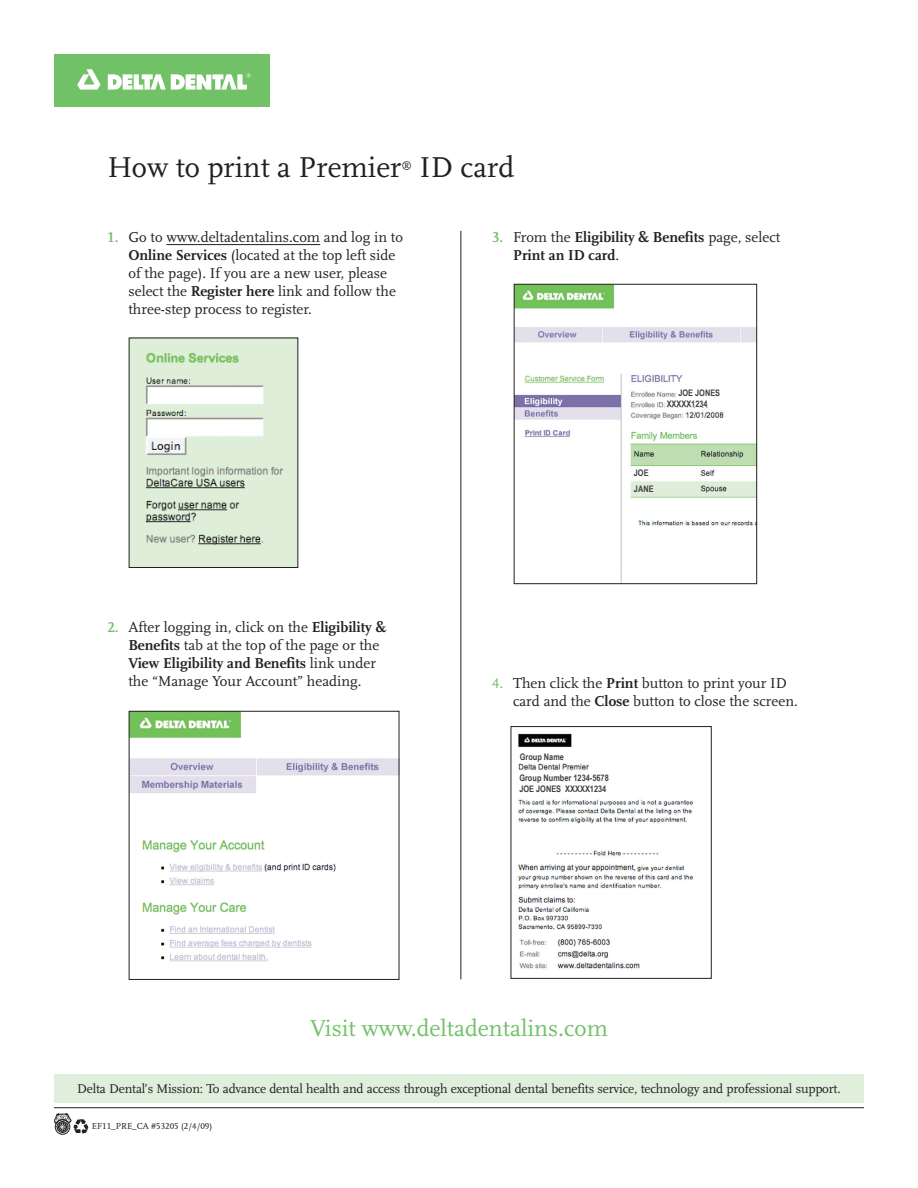
<style>
.page{position:relative;width:918px;height:1188px;background:#fff}
.page>*{position:absolute;margin:0;border:0;box-sizing:border-box;transform-origin:0 0}
.t1{font:30px "Scala LF";color:#231f20}
.t2{font:24px "Scala LF";color:#71c167}
.t3{font:15px/18px "Scala LF";color:#231f20}
.t4{font:700 15px/18px "Scala LF";color:#231f20}
.t5{font:13.2px "Scala LF";letter-spacing:-.015em;color:#231f20}
.t6{font:10.5px "Scala LF";color:#231f20}
.t7{font:700 9px "Arial Narrow";color:#3e3e3f}
.t8{font:9px "Scala LF";color:#231f20}
.s1{font-weight:700;color:#71c167}
.s2{font-weight:700}
.s3{color:#71c167}
.s4{font-weight:400}
</style>
<div class="page">
<div style="left:54px;top:54px;width:216px;height:53px;background:#71c167"></div>
<svg style="left:77px;top:69px;width:24px;height:21px"></svg>
<svg style="left:108px;top:73px;width:143px;height:17px"></svg>
<hr style="left:166px;top:244px;width:154px;height:1px;background:#231f20">
<div style="left:54px;top:1074px;width:810px;height:28px;background:#e0efdb"></div>
<hr style="left:54px;top:1107px;width:810px;height:1px;background:#231f20">
<svg style="left:54px;top:1113px;width:34px;height:21px"></svg>
<img style="left:131px;top:340px;width:165px;height:226px">
<img style="left:131px;top:713px;width:266px;height:249px">
<div style="left:129px;top:711px;width:270px;height:269px;border:1px solid #231f20"></div>
<hr style="left:460px;top:231px;width:1px;height:748px;background:#231f20">
<img style="left:518px;top:733px;width:176px;height:236px">
<div style="left:511px;top:726px;width:200px;height:253px;border:1px solid #231f20"></div>
<img style="left:516px;top:286px;width:239px;height:296px">
<div style="left:514px;top:284px;width:243px;height:300px;border:1px solid #231f20"></div>
<div style="left:516px;top:753px;width:10px;height:7px;background:#fff"></div>
<div style="left:516px;top:774px;width:10px;height:7px;background:#fff"></div>
<div style="left:516px;top:785px;width:10px;height:7px;background:#fff"></div>
<div style="left:519px;top:783px;width:123px;height:9px;background:#fff"></div>
<div style="left:519px;top:773px;width:123px;height:8px;background:#fff"></div>
<div style="left:520px;top:752px;width:122px;height:8px;background:#fff"></div>
<div style="left:634px;top:468px;width:60px;height:10px;background:#fff"></div>
<div style="left:634px;top:483px;width:60px;height:11px;background:#dfeed8"></div>
<div style="left:678px;top:388px;width:71px;height:10px;background:#fff"></div>
<div style="left:667px;top:398px;width:70px;height:9px;background:#fff"></div>
<p class="t1" style="left:107px;top:151px;width:296px">How to print a Premier</p>
<p class="t6" style="left:402px;top:159px;width:12px">®</p>
<p class="t1" style="left:420px;top:151px;width:96px">ID card</p>
<p class="t3" style="left:128px;top:229px;width:276px;text-indent:-21px"><span class="s1">1.</span> Go to www.deltadentalins.com and log in to <span class="s2">Online Services</span> (located at the top left side of the page). If you are a new user, please select the <span class="s2">Register here</span> link and follow the three-step process to register.</p>
<p class="t3" style="left:128px;top:619px;width:259px;text-indent:-21px"><span class="s1">2.</span> After logging in, click on the <span class="s2">Eligibility &amp; Benefits</span> tab at the top of the page or the <span class="s2">View Eligibility and Benefits</span> link under the “Manage Your Account” heading.</p>
<p class="t4" style="left:513px;top:228px;width:269px;text-indent:-21px"><span class="s3">3.</span> <span class="s4">From the</span> Eligibility &amp; Benefits <span class="s4">page, select<br></span>Print an ID card<span class="s4">.</span></p>
<p class="t7" style="left:678px;top:388px;width:43px">JOE JONES</p>
<p class="t7" style="left:667px;top:398px;width:43px">XXXXX1234</p>
<p class="t7" style="left:634px;top:468px;width:16px">JOE</p>
<p class="t7" style="left:634px;top:483px;width:21px">JANE</p>
<p class="t3" style="left:513px;top:674px;width:286px;text-indent:-21px"><span class="s3">4.</span> Then click the <span class="s2">Print</span> button to print your ID card and the <span class="s2">Close</span> button to close the screen.</p>
<p class="t7" style="left:520px;top:752px;width:46px">Group Name</p>
<p class="t7" style="left:519px;top:773px;width:91px">Group Number 1234-5678</p>
<p class="t7" style="left:519px;top:783px;width:88px">JOE JONES XXXXX1234</p>
<p class="t2" style="left:310px;top:1015px;width:299px">Visit www.deltadentalins.com</p>
<p class="t5" style="left:77px;top:1082px;width:765px">Delta Dental’s Mission: To advance dental health and access through exceptional dental benefits service, technology and professional support.</p>
<p class="t8" style="left:92px;top:1121px;width:122px">EF11_PRE_CA #53205 (2/4/09)</p>
</div>
